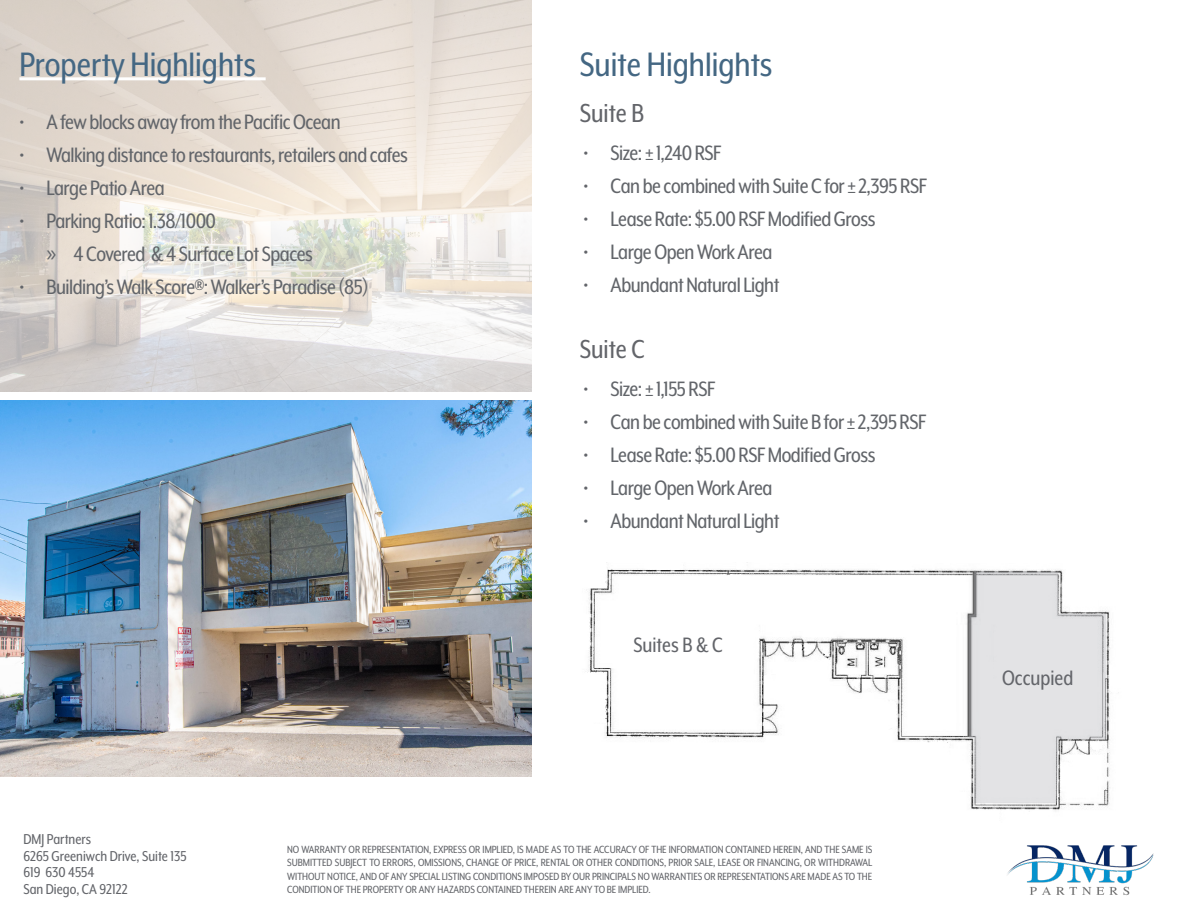
<style>
.page{position:relative;width:1188px;height:918px;background:#fff}
.page>*{position:absolute;margin:0;border:0;box-sizing:border-box;transform-origin:0 0}
.t1{font:39px "Mr Eaves XL Mod Nar OT";color:#446783}
.t2{font:30px "Mr Eaves XL Mod Nar OT";color:#63656a}
.t3{font:24px "Mr Eaves XL Mod Nar OT";letter-spacing:-.02em;color:#62656a}
.t4{font:24px "Mr Eaves XL Mod Nar OT";color:#63656a}
.t5{font:16.5px "Mr Eaves XL Mod Nar OT";color:#63656a}
.t6{font:12px/13.5px "Mr Eaves XL Mod Nar OT";color:#63656a;text-align:justify}
.s1{font-family:"Myriad Pro"}
</style>
<div class="page">
<img style="left:0;top:0;width:531px;height:392px">
<img style="left:0;top:400px;width:531px;height:377px">
<img style="left:1007px;top:845px;width:147px;height:51px">
<img style="left:587px;top:569px;width:523px;height:242px">
<svg style="left:969px;top:572px;width:137px;height:231px;background:#e1e1e3"></svg>
<hr style="left:19px;top:77px;width:247px;height:3px;background:#fff">
<p class="t1" style="left:19px;top:44px;width:238px">Property Highlights</p>
<p class="t3" style="left:19px;top:109px;width:323px">• A few blocks away from the Pacific Ocean</p>
<p class="t3" style="left:19px;top:142px;width:390px">• Walking distance to restaurants, retailers and cafes</p>
<p class="t3" style="left:19px;top:175px;width:147px">• Large Patio Area</p>
<p class="t3" style="left:19px;top:208px;width:198px">• Parking Ratio: 1.38/1000</p>
<p class="t3" style="left:46px;top:241px;width:268px"><span class="s1">»</span> 4 Covered &amp; 4 Surface Lot Spaces</p>
<p class="t3" style="left:19px;top:274px;width:351px">• Building’s Walk Score®: Walker’s Paradise (85)</p>
<p class="t1" style="left:580px;top:44px;width:194px">Suite Highlights</p>
<p class="t2" style="left:580px;top:97px;width:66px">Suite B</p>
<p class="t3" style="left:584px;top:140px;width:139px">• Size: ± 1,240 RSF</p>
<p class="t3" style="left:584px;top:173px;width:345px">• Can be combined with Suite C for ± 2,395 RSF</p>
<p class="t3" style="left:584px;top:206px;width:294px">• Lease Rate: $5.00 RSF Modified Gross</p>
<p class="t3" style="left:584px;top:239px;width:190px">• Large Open Work Area</p>
<p class="t3" style="left:584px;top:272px;width:197px">• Abundant Natural Light</p>
<p class="t2" style="left:580px;top:333px;width:66px">Suite C</p>
<p class="t3" style="left:584px;top:377px;width:133px">• Size: ± 1,155 RSF</p>
<p class="t3" style="left:584px;top:410px;width:344px">• Can be combined with Suite B for ± 2,395 RSF</p>
<p class="t3" style="left:584px;top:443px;width:294px">• Lease Rate: $5.00 RSF Modified Gross</p>
<p class="t3" style="left:584px;top:476px;width:190px">• Large Open Work Area</p>
<p class="t3" style="left:584px;top:509px;width:197px">• Abundant Natural Light</p>
<p class="t4" style="left:633px;top:632px;width:91px">Suites B &amp; C</p>
<p class="t5" style="left:23px;top:830px;width:69px">DMJ Partners</p>
<p class="t5" style="left:23px;top:847px;width:165px">6265 Greeniwch Drive, Suite 135</p>
<p class="t5" style="left:23px;top:863px;width:72px">619 630 4554</p>
<p class="t5" style="left:23px;top:880px;width:106px">San Diego, CA 92122</p>
<p class="t6" style="left:287px;top:842px;width:587px">NO WARRANTY OR REPRESENTATION, EXPRESS OR IMPLIED, IS MADE AS TO THE ACCURACY OF THE INFORMATION CONTAINED HEREIN, AND THE SAME IS SUBMITTED SUBJECT TO ERRORS, OMISSIONS, CHANGE OF PRICE, RENTAL OR OTHER CONDITIONS, PRIOR SALE, LEASE OR FINANCING, OR WITHDRAWAL WITHOUT NOTICE, AND OF ANY SPECIAL LISTING CONDITIONS IMPOSED BY OUR PRINCIPALS NO WARRANTIES OR REPRESENTATIONS ARE MADE AS TO THE CONDITION OF THE PROPERTY OR ANY HAZARDS CONTAINED THEREIN ARE ANY TO BE IMPLIED.</p>
<p class="t4" style="left:1002px;top:665px;width:73px">Occupied</p>
</div>
